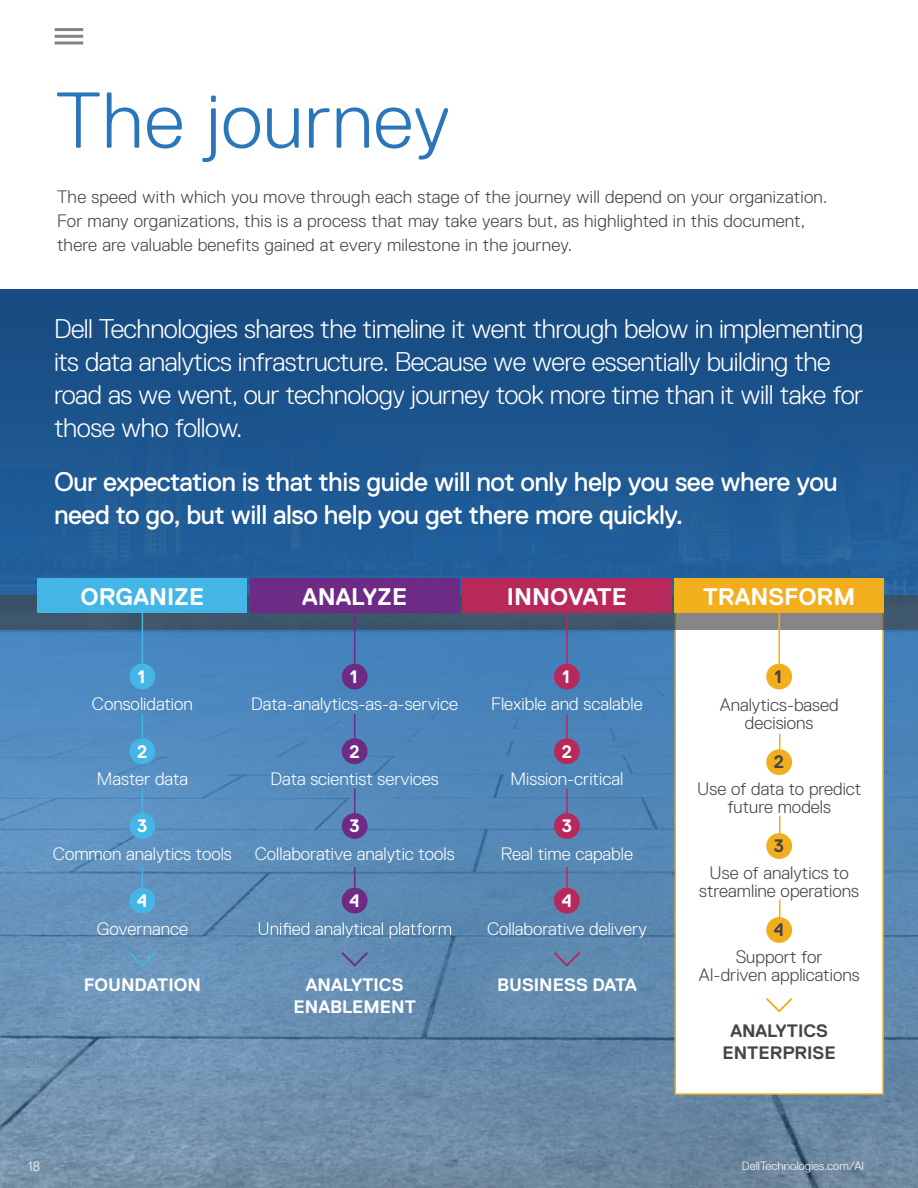
<style>
.page{position:relative;width:918px;height:1188px;background:#fff}
.page>*{position:absolute;margin:0;border:0;box-sizing:border-box;transform-origin:0 0}
.t1{font:300 78.9px "Dell Replica";letter-spacing:.01em;color:#2b75bb}
.t2{font:300 27px/33px "Dell Replica";letter-spacing:-.02em;color:#fff}
.t3{font:27px/33px "Dell Replica";letter-spacing:-.02em;color:#fff}
.t4{font:700 24px "Dell Replica";color:#fff}
.t5{font:300 18px/24px "Dell Replica";letter-spacing:.01em;color:#444}
.t6{font:300 18px "Dell Replica";color:#fff}
.t7{font:300 18px/18px "Dell Replica";color:#444545;text-align:center}
.t8{font:700 18px/21.6px "Dell Replica";color:#fff;text-align:center}
.t9{font:700 18px/21.6px "Dell Replica";color:#444545;text-align:center}
.t10{font:300 13.5px "Dell Replica";color:#fff}
.t11{font:300 12px "Dell Replica";color:#fff}
</style>
<div class="page">
<svg style="left:0;top:630px;width:918px;height:558px;background:#5e8ab3"></svg>
<div style="left:0;top:290px;width:918px;height:323px;background:linear-gradient(to bottom,#154981,#2965a0)"></div>
<div style="left:675px;top:580px;width:208px;height:514px;background:#fff"></div>
<div style="left:675px;top:579px;width:209px;height:516px;border:2px solid #f1af1d"></div>
<svg style="left:0;top:596px;width:918px;height:34px;background:#4d5f70"></svg>
<svg style="left:259px;top:922px;width:192px;height:16px;background:#789dbd"></svg>
<div style="left:250px;top:579px;width:209px;height:34px;background:#6d2b85"></div>
<div style="left:462px;top:579px;width:210px;height:34px;background:#b8295b"></div>
<div style="left:675px;top:579px;width:209px;height:34px;background:#f1af1d"></div>
<div style="left:38px;top:579px;width:209px;height:34px;background:#44b6e5"></div>
<hr style="left:142px;top:598px;width:1px;height:69px;background:#44b6e5">
<hr style="left:354px;top:598px;width:1px;height:69px;background:#6d2b85">
<hr style="left:566px;top:598px;width:2px;height:69px;background:#b8295b">
<svg style="left:142px;top:714px;width:1px;height:24px"></svg>
<svg style="left:354px;top:714px;width:1px;height:24px"></svg>
<hr style="left:566px;top:714px;width:2px;height:29px;background:#b8295b">
<svg style="left:142px;top:788px;width:1px;height:25px"></svg>
<svg style="left:354px;top:788px;width:1px;height:25px"></svg>
<hr style="left:566px;top:788px;width:2px;height:29px;background:#b8295b">
<svg style="left:142px;top:867px;width:1px;height:21px"></svg>
<svg style="left:354px;top:867px;width:1px;height:21px"></svg>
<hr style="left:566px;top:867px;width:2px;height:29px;background:#b8295b">
<div style="left:130px;top:888px;width:25px;height:26px;background:#44b6e5;border-radius:50%"></div>
<div style="left:342px;top:888px;width:26px;height:26px;background:#6d2b85;border-radius:50%"></div>
<div style="left:554px;top:888px;width:26px;height:26px;background:#b8295b;border-radius:50%"></div>
<div style="left:130px;top:664px;width:25px;height:25px;background:#44b6e5;border-radius:50%"></div>
<div style="left:130px;top:738px;width:25px;height:26px;background:#44b6e5;border-radius:50%"></div>
<div style="left:130px;top:813px;width:25px;height:26px;background:#44b6e5;border-radius:50%"></div>
<div style="left:342px;top:664px;width:26px;height:25px;background:#6d2b85;border-radius:50%"></div>
<div style="left:342px;top:738px;width:26px;height:26px;background:#6d2b85;border-radius:50%"></div>
<div style="left:342px;top:813px;width:26px;height:26px;background:#6d2b85;border-radius:50%"></div>
<div style="left:554px;top:664px;width:26px;height:25px;background:#b8295b;border-radius:50%"></div>
<div style="left:554px;top:738px;width:26px;height:26px;background:#b8295b;border-radius:50%"></div>
<div style="left:554px;top:813px;width:26px;height:26px;background:#b8295b;border-radius:50%"></div>
<hr style="left:778px;top:613px;width:2px;height:54px;background:#f1af1d">
<svg style="left:129px;top:952px;width:27px;height:15px"></svg>
<svg style="left:341px;top:952px;width:27px;height:15px"></svg>
<svg style="left:554px;top:952px;width:26px;height:15px"></svg>
<div style="left:766px;top:664px;width:26px;height:25px;background:#f1af1d;border-radius:50%"></div>
<svg style="left:779px;top:734px;width:1px;height:15px"></svg>
<div style="left:766px;top:749px;width:26px;height:26px;background:#f1af1d;border-radius:50%"></div>
<svg style="left:779px;top:816px;width:1px;height:17px"></svg>
<div style="left:766px;top:833px;width:26px;height:26px;background:#f1af1d;border-radius:50%"></div>
<svg style="left:779px;top:900px;width:1px;height:17px"></svg>
<div style="left:766px;top:917px;width:26px;height:26px;background:#f1af1d;border-radius:50%"></div>
<svg style="left:766px;top:998px;width:26px;height:15px"></svg>
<hr style="left:55px;top:28px;width:28px;height:3px;background:#818181">
<hr style="left:55px;top:35px;width:28px;height:3px;background:#818181">
<hr style="left:55px;top:41px;width:28px;height:3px;background:#818181">
<h1 class="t1" style="left:56px;top:77px;width:396px">The journey</h1>
<p class="t5" style="left:57px;top:185px;width:772px">The speed with which you move through each stage of the journey will depend on your organization.<br>For many organizations, this is a process that may take years but, as highlighted in this document, there are valuable benefits gained at every milestone in the journey.</p>
<p class="t2" style="left:54px;top:313px;width:811px">Dell Technologies shares the timeline it went through below in implementing its data analytics infrastructure. Because we were essentially building the road as we went, our technology journey took more time than it will take for those who follow.</p>
<h2 class="t3" style="left:54px;top:465px;width:785px">Our expectation is that this guide will not only help you see where you need to go, but will also help you get there more quickly.</h2>
<h3 class="t4" style="left:81px;top:584px;width:125px">ORGANIZE</h3>
<h3 class="t4" style="left:302px;top:584px;width:107px">ANALYZE</h3>
<h3 class="t4" style="left:507px;top:584px;width:122px">INNOVATE</h3>
<h3 class="t4" style="left:703px;top:584px;width:154px">TRANSFORM</h3>
<p class="t8" style="left:138px;top:666px;width:9px">1</p>
<p class="t8" style="left:350px;top:666px;width:9px">1</p>
<p class="t8" style="left:562px;top:666px;width:9px">1</p>
<p class="t6" style="left:92px;top:694px;width:102px">Consolidation</p>
<p class="t6" style="left:251px;top:694px;width:208px">Data-analytics-as-a-service</p>
<p class="t6" style="left:491px;top:694px;width:153px">Flexible and scalable</p>
<p class="t8" style="left:137px;top:741px;width:12px">2</p>
<p class="t8" style="left:349px;top:741px;width:12px">2</p>
<p class="t8" style="left:562px;top:741px;width:12px">2</p>
<p class="t6" style="left:97px;top:769px;width:93px">Master data</p>
<p class="t6" style="left:271px;top:769px;width:170px">Data scientist services</p>
<p class="t6" style="left:511px;top:769px;width:114px">Mission-critical</p>
<p class="t8" style="left:137px;top:815px;width:12px">3</p>
<p class="t8" style="left:349px;top:815px;width:12px">3</p>
<p class="t8" style="left:562px;top:815px;width:12px">3</p>
<p class="t6" style="left:53px;top:844px;width:180px">Common analytics tools</p>
<p class="t6" style="left:255px;top:844px;width:201px">Collaborative analytic tools</p>
<p class="t6" style="left:501px;top:844px;width:134px">Real time capable</p>
<p class="t8" style="left:137px;top:890px;width:12px">4</p>
<p class="t8" style="left:349px;top:890px;width:12px">4</p>
<p class="t8" style="left:562px;top:890px;width:12px">4</p>
<p class="t6" style="left:97px;top:919px;width:93px">Governance</p>
<p class="t6" style="left:487px;top:919px;width:161px">Collaborative delivery</p>
<p class="t8" style="left:84px;top:974px;width:119px">FOUNDATION</p>
<p class="t8" style="left:294px;top:974px;width:124px">ANALYTICS<br>ENABLEMENT</p>
<p class="t8" style="left:497px;top:974px;width:141px">BUSINESS DATA</p>
<p class="t9" style="left:775px;top:666px;width:9px">1</p>
<p class="t7" style="left:720px;top:696px;width:120px">Analytics-based decisions</p>
<p class="t9" style="left:774px;top:752px;width:12px">2</p>
<p class="t7" style="left:697px;top:780px;width:166px">Use of data to predict future models</p>
<p class="t9" style="left:774px;top:835px;width:12px">3</p>
<p class="t7" style="left:699px;top:864px;width:161px">Use of analytics to streamline operations</p>
<p class="t9" style="left:774px;top:919px;width:12px">4</p>
<p class="t7" style="left:699px;top:948px;width:162px">Support for<br>AI-driven applications</p>
<p class="t9" style="left:722px;top:1020px;width:115px">ANALYTICS<br>ENTERPRISE</p>
<p class="t10" style="left:28px;top:1158px;width:14px">18</p>
<p class="t11" style="left:742px;top:1159px;width:124px">DellTechnologies.com/AI</p>
</div>
